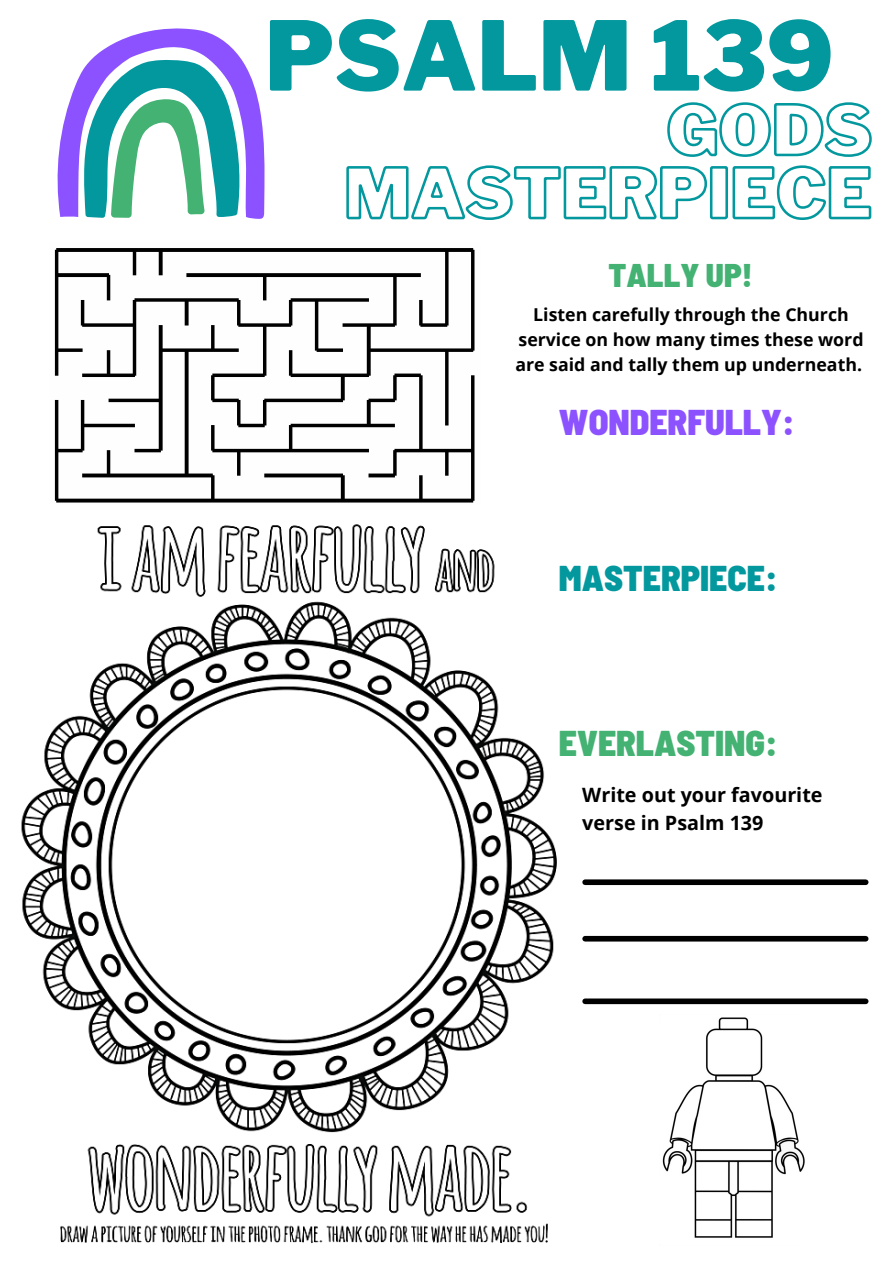
<style>
.page{position:relative;width:894px;height:1264px;background:#fff}
.page>*{position:absolute;margin:0;border:0;box-sizing:border-box;transform-origin:0 0}
.t1{font:900 95.1px "Libre Franklin";color:#03989e}
.t2{font:900 semi-condensed 35.85px "Barlow";color:#8c52ff}
.t3{font:900 semi-condensed 35.85px "Barlow";color:#03989e}
.t4{font:900 semi-condensed 35.85px "Barlow";color:#43b272}
.t5{font:900 semi-condensed 32.85px "Barlow";color:#43b272}
.t6{font:700 19.8px "Open Sans";color:#000}
.t7{font:700 17.7px/24.8px "Open Sans";color:#000;text-align:center}
</style>
<div class="page">
<svg style="left:58px;top:28px;width:206px;height:191px"></svg>
<img style="left:21px;top:524px;width:563px;height:720px">
<img style="left:54px;top:248px;width:421px;height:255px">
<svg style="left:346px;top:102px;width:526px;height:118px"></svg>
<div style="left:585px;top:879px;width:280px;height:6px;background:#000"></div>
<div style="left:585px;top:935px;width:280px;height:6px;background:#000"></div>
<div style="left:585px;top:998px;width:280px;height:6px;background:#000"></div>
<img style="left:662px;top:1017px;width:143px;height:221px">
<p class="t1" style="left:265px;top:-1px;width:570px">PSALM 139</p>
<p class="t5" style="left:608px;top:254px;width:145px">TALLY UP!</p>
<p class="t7" style="left:515px;top:302px;width:349px">Listen carefully through the Church service on how many times these word are said and tally them up underneath.</p>
<p class="t2" style="left:559px;top:399px;width:237px">WONDERFULLY:</p>
<p class="t3" style="left:559px;top:555px;width:220px">MASTERPIECE:</p>
<p class="t4" style="left:559px;top:719px;width:220px">EVERLASTING:</p>
<p class="t6" style="left:582px;top:781px;width:242px">Write out your favourite</p>
<p class="t6" style="left:582px;top:808px;width:183px">verse in Psalm 139</p>
</div>
